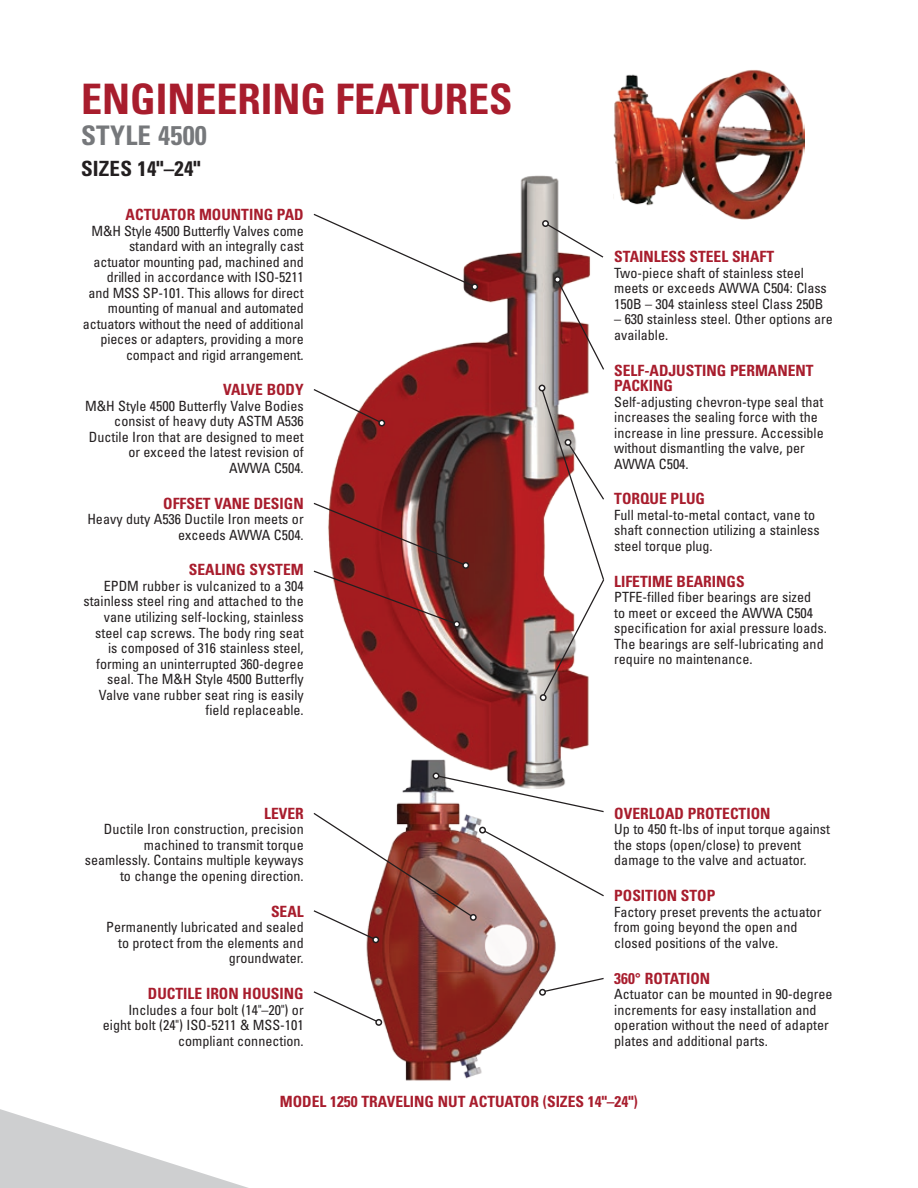
<style>
.page{position:relative;width:918px;height:1188px;background:#fff}
.page>*{position:absolute;margin:0;border:0;box-sizing:border-box;transform-origin:0 0}
.t1{font:700 condensed 42px "Univers";color:#a81d2d}
.t2{font:700 condensed 27px "Univers";letter-spacing:.01em;color:#76787b}
.t3{font:700 condensed 21px "Univers";letter-spacing:.01em;color:#231f20}
.t4{font:700 condensed 15.45px/15.5px "Univers";color:#a81d2d}
.t5{font:condensed 14.1px/15.5px "Univers";color:#231f20}
</style>
<div class="page">
<svg style="left:0;top:1109px;width:248px;height:79px;fill:#cecfd0"></svg>
<img style="left:366px;top:943px;width:190px;height:138px">
<img style="left:329px;top:175px;width:262px;height:598px">
<svg style="left:313px;top:213px;width:164px;height:77px"></svg>
<div style="left:471px;top:283px;width:7px;height:7px;border:2px solid #231f20;border-radius:50%"></div>
<svg style="left:313px;top:388px;width:71px;height:38px"></svg>
<div style="left:378px;top:420px;width:7px;height:7px;border:2px solid #231f20;border-radius:50%"></div>
<div style="left:453px;top:621px;width:7px;height:7px;border:2px solid #231f20;border-radius:50%"></div>
<svg style="left:313px;top:502px;width:155px;height:125px;background:#994b4b"></svg>
<div style="left:462px;top:562px;width:7px;height:7px;border:2px solid #231f20;border-radius:50%"></div>
<svg style="left:313px;top:990px;width:68px;height:35px"></svg>
<div style="left:375px;top:1019px;width:7px;height:7px;border:2px solid #231f20;border-radius:50%"></div>
<svg style="left:555px;top:277px;width:49px;height:94px"></svg>
<div style="left:554px;top:276px;width:7px;height:7px;border:2px solid #231f20;border-radius:50%"></div>
<div style="left:433px;top:772px;width:6px;height:7px;border:2px solid #231f20;border-radius:50%"></div>
<svg style="left:313px;top:773px;width:291px;height:170px"></svg>
<div style="left:479px;top:827px;width:7px;height:7px;border:2px solid #231f20;border-radius:50%"></div>
<svg style="left:540px;top:977px;width:64px;height:18px"></svg>
<div style="left:539px;top:989px;width:7px;height:7px;border:2px solid #231f20;border-radius:50%"></div>
<img style="left:614px;top:70px;width:190px;height:149px">
<svg style="left:543px;top:221px;width:61px;height:38px"></svg>
<div style="left:542px;top:220px;width:7px;height:7px;border:2px solid #231f20;border-radius:50%"></div>
<div style="left:540px;top:694px;width:7px;height:7px;border:2px solid #231f20;border-radius:50%"></div>
<svg style="left:539px;top:385px;width:66px;height:315px"></svg>
<h1 class="t1" style="left:81px;top:74px;width:433px">ENGINEERING FEATURES</h1>
<h2 class="t2" style="left:81px;top:119px;width:127px">STYLE 4500</h2>
<h3 class="t3" style="left:81px;top:156px;width:121px">SIZES 14"–24"</h3>
<p class="t4" style="left:126px;top:207px;width:180px">ACTUATOR MOUNTING PAD</p>
<p class="t5" style="left:83px;top:223px;width:222px;text-align:right">M&amp;H Style 4500 Butterfly Valves come standard with an integrally cast actuator mounting pad, machined and drilled in accordance with ISO-5211 and MSS SP-101. This allows for direct mounting of manual and automated actuators without the need of additional pieces or adapters, providing a more compact and rigid arrangement.</p>
<p class="t4" style="left:223px;top:382px;width:82px">VALVE BODY</p>
<p class="t5" style="left:85px;top:398px;width:220px;text-align:right">M&amp;H Style 4500 Butterfly Valve Bodies consist of heavy duty ASTM A536<br>Ductile Iron that are designed to meet or exceed the latest revision of<br>AWWA C504.</p>
<p class="t4" style="left:163px;top:495px;width:142px">OFFSET VANE DESIGN</p>
<p class="t5" style="left:87px;top:511px;width:218px;text-align:right">Heavy duty A536 Ductile Iron meets or exceeds AWWA C504.</p>
<p class="t4" style="left:189px;top:562px;width:116px">SEALING SYSTEM</p>
<p class="t5" style="left:83px;top:578px;width:222px;text-align:right">EPDM rubber is vulcanized to a 304 stainless steel ring and attached to the vane utilizing self-locking, stainless steel cap screws. The body ring seat is composed of 316 stainless steel, forming an uninterrupted 360-degree seal. The M&amp;H Style 4500 Butterfly Valve vane rubber seat ring is easily field replaceable.</p>
<p class="t4" style="left:264px;top:806px;width:41px">LEVER</p>
<p class="t5" style="left:85px;top:822px;width:220px;text-align:right">Ductile Iron construction, precision machined to transmit torque seamlessly. Contains multiple keyways to change the opening direction.</p>
<p class="t4" style="left:271px;top:903px;width:34px">SEAL</p>
<p class="t5" style="left:106px;top:919px;width:199px;text-align:right">Permanently lubricated and sealed to protect from the elements and groundwater.</p>
<p class="t4" style="left:148px;top:986px;width:157px">DUCTILE IRON HOUSING</p>
<p class="t5" style="left:103px;top:1002px;width:202px;text-align:right">Includes a four bolt (14"–20") or eight bolt (24") ISO-5211 &amp; MSS-101 compliant connection.</p>
<p class="t4" style="left:614px;top:249px;width:161px">STAINLESS STEEL SHAFT</p>
<p class="t5" style="left:614px;top:265px;width:214px">Two-piece shaft of stainless steel meets or exceeds AWWA C504: Class<br>150B – 304 stainless steel Class 250B</p>
<p class="t5" style="left:614px;top:311px;width:220px">– 630 stainless steel. Other options are available.</p>
<p class="t4" style="left:614px;top:362px;width:201px">SELF-ADJUSTING PERMANENT<br>PACKING</p>
<p class="t5" style="left:614px;top:394px;width:211px">Self-adjusting chevron-type seal that increases the sealing force with the increase in line pressure. Accessible without dismantling the valve, per<br>AWWA C504.</p>
<p class="t4" style="left:614px;top:491px;width:92px">TORQUE PLUG</p>
<p class="t5" style="left:614px;top:507px;width:207px">Full metal-to-metal contact, vane to shaft connection utilizing a stainless steel torque plug.</p>
<p class="t4" style="left:614px;top:573px;width:132px">LIFETIME BEARINGS</p>
<p class="t5" style="left:614px;top:589px;width:214px">PTFE-filled fiber bearings are sized<br>to meet or exceed the AWWA C504 specification for axial pressure loads.<br>The bearings are self-lubricating and require no maintenance.</p>
<p class="t4" style="left:614px;top:806px;width:158px">OVERLOAD PROTECTION</p>
<p class="t5" style="left:614px;top:822px;width:217px">Up to 450 ft-lbs of input torque against the stops (open/close) to prevent damage to the valve and actuator.</p>
<p class="t4" style="left:614px;top:888px;width:103px">POSITION STOP</p>
<p class="t5" style="left:614px;top:904px;width:209px">Factory preset prevents the actuator from going beyond the open and closed positions of the valve.</p>
<p class="t4" style="left:614px;top:970px;width:97px">360° ROTATION</p>
<p class="t5" style="left:614px;top:986px;width:220px">Actuator can be mounted in 90-degree increments for easy installation and operation without the need of adapter plates and additional parts.</p>
<p class="t4" style="left:280px;top:1094px;width:359px">MODEL 1250 TRAVELING NUT ACTUATOR (SIZES 14"–24")</p>
</div>
